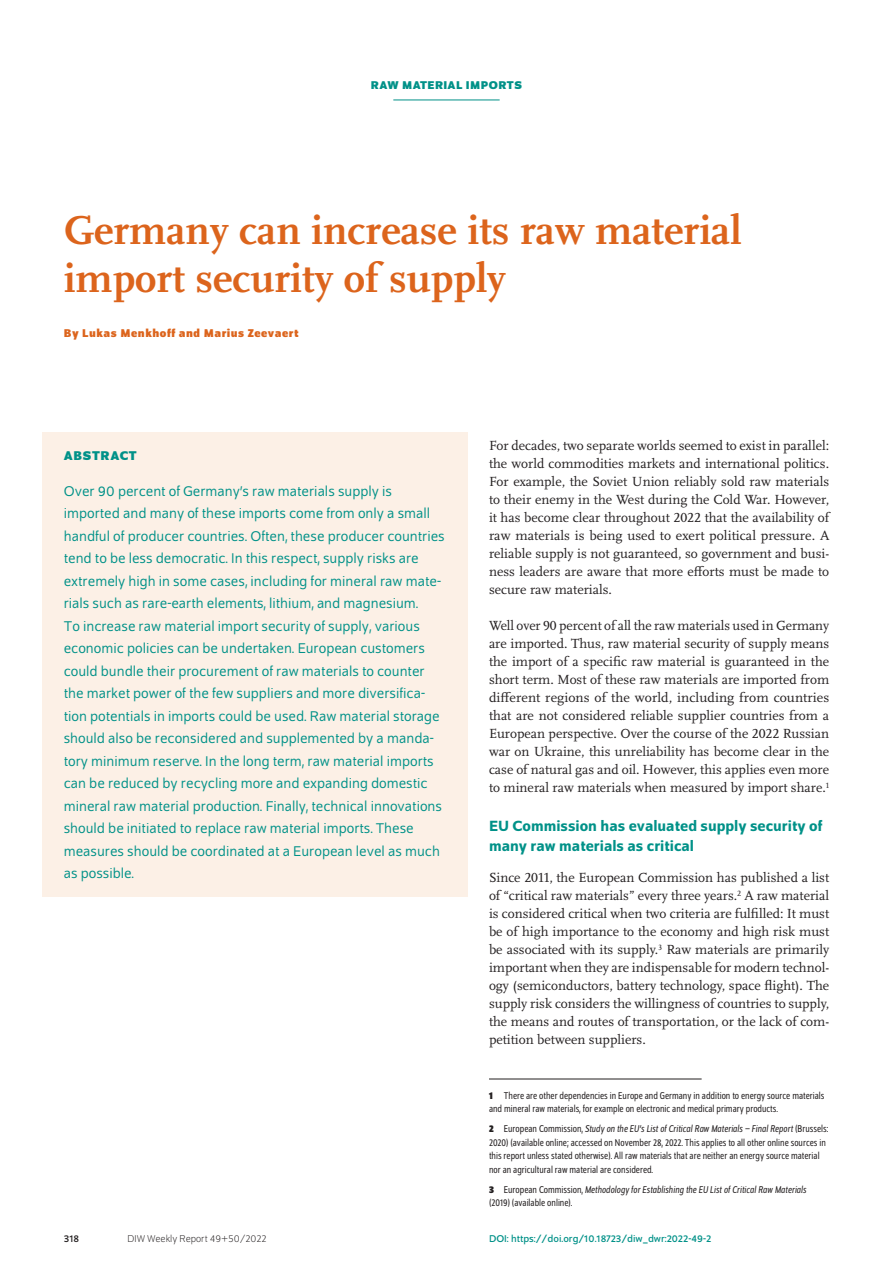
<style>
.page{position:relative;width:893px;height:1263px;background:#fff}
.page>*{position:absolute;margin:0;border:0;box-sizing:border-box;transform-origin:0 0}
.t1{font:700 42px/48px "Scala Pro";color:#dc641c}
.t2{font:500 15.75px/19.5px "Schumpeter";color:#009188}
.t3{font:15px/22.5px "Schumpeter Blond";color:#009188}
.t4{font:13.8px/18px "Scala Pro";color:#231f20;text-align:justify}
.t5{font:700 13.5px "Schumpeter";letter-spacing:.05em;color:#009188}
.t6{font:700 12px "Schumpeter";letter-spacing:.04em;color:#dc641c}
.t7{font:700 12px "Schumpeter";letter-spacing:.04em;color:#009188}
.t8{font:semi-condensed 10.5px/13.5px "Schumpeter Blond";color:#231f20}
.t9{font:italic semi-condensed 10.5px/13.5px "Schumpeter Blond";color:#231f20}
.t10{font:10.5px "Schumpeter";color:#009188}
.t11{font:300 10.5px "Schumpeter";color:#231f20}
.t12{font:10.5px "Schumpeter";color:#231f20}
.s1{font-family:"Schumpeter";font-weight:700}
.s2{font-style:italic}
.s3{font-family:"Schumpeter";font-weight:700;font-style:normal}
.s4{font-style:normal}
</style>
<div class="page">
<hr style="left:393px;top:100px;width:107px;height:1px;background:#009188">
<div style="left:43px;top:432px;width:425px;height:464px;background:#fcf0e6"></div>
<hr style="left:489px;top:1078px;width:213px;height:1px;background:#231f20">
<p class="t7" style="left:371px;top:79px;width:153px">RAW MATERIAL IMPORTS</p>
<h1 class="t1" style="left:64px;top:203px;width:679px">Germany can increase its raw material import security of supply</h1>
<p class="t6" style="left:64px;top:326px;width:236px">By Lukas Menkhoff and Marius Zeevaert</p>
<p class="t5" style="left:64px;top:448px;width:75px">ABSTRACT</p>
<p class="t3" style="left:64px;top:480px;width:382px">Over 90 percent of Germany’s raw materials supply is imported and many of these imports come from only a small handful of producer countries. Often, these producer countries tend to be less democratic. In this respect, supply risks are extremely high in some cases, including for mineral raw mate&shy;rials such as rare-earth elements, lithium, and magnesium.<br>To increase raw material import security of supply, various economic policies can be undertaken. European customers could bundle their procurement of raw materials to counter the market power of the few suppliers and more diversifica&shy;tion potentials in imports could be used. Raw material storage should also be reconsidered and supplemented by a manda&shy;tory minimum reserve. In the long term, raw material imports can be reduced by recycling more and expanding domestic mineral raw material production. Finally, technical innovations should be initiated to replace raw material imports. These measures should be coordinated at a European level as much as possible.</p>
<p class="t4" style="left:489px;top:436px;width:342px">For decades, two separate worlds seemed to exist in parallel: the world commodities markets and international politics.<br>For example, the Soviet Union reliably sold raw materials to their enemy in the West during the Cold War. However, it has become clear throughout 2022 that the availability of raw materials is being used to exert political pressure. A reliable supply is not guaranteed, so government and busi&shy;ness leaders are aware that more efforts must be made to secure raw materials.</p>
<p class="t4" style="left:489px;top:616px;width:342px">Well over 90 percent of all the raw materials used in Germany are imported. Thus, raw material security of supply means the import of a specific raw material is guaranteed in the short term. Most of these raw materials are imported from different regions of the world, including from countries that are not considered reliable supplier countries from a European perspective. Over the course of the 2022 Russian war on Ukraine, this unreliability has become clear in the case of natural gas and oil. However, this applies even more to mineral raw materials when measured by import share.<sup>1</sup></p>
<p class="t2" style="left:489px;top:816px;width:335px">EU Commission has evaluated supply security of many raw materials as critical</p>
<p class="t4" style="left:489px;top:868px;width:342px">Since 2011, the European Commission has published a list of “critical raw materials” every three years.<sup>2</sup> A raw material is considered critical when two criteria are fulfilled: It must be of high importance to the economy and high risk must be associated with its supply.<sup>3</sup> Raw materials are primarily important when they are indispensable for modern technol&shy;ogy (semiconductors, battery technology, space flight). The supply risk considers the willingness of countries to supply, the means and routes of transportation, or the lack of com&shy;petition between suppliers.</p>
<p class="t8" style="left:489px;top:1089px;width:337px"><span class="s1">1</span> There are other dependencies in Europe and Germany in addition to energy source materials and mineral raw materials, for example on electronic and medical primary products.</p>
<p class="t8" style="left:489px;top:1122px;width:341px"><span class="s1">2</span> European Commission, <span class="s2">Study on the EU’s List of Critical Raw Materials – Final Report</span> (Brussels:<br>2020) (available online; accessed on November 28, 2022. This applies to all other online sources in this report unless stated otherwise). All raw materials that are neither an energy source material nor an agricultural raw material are considered.</p>
<p class="t9" style="left:489px;top:1183px;width:319px"><span class="s3">3</span> <span class="s4">European Commission,</span> Methodology for Establishing the EU List of Critical Raw Materials <span class="s4">(2019) (available online).</span></p>
<p class="t12" style="left:64px;top:1233px;width:17px">318</p>
<p class="t11" style="left:128px;top:1234px;width:141px">DIW Weekly Report 49+50/2022</p>
<p class="t10" style="left:489px;top:1233px;width:224px">DOI: https://doi.org/10.18723/diw_dwr:2022-49-2</p>
</div>
